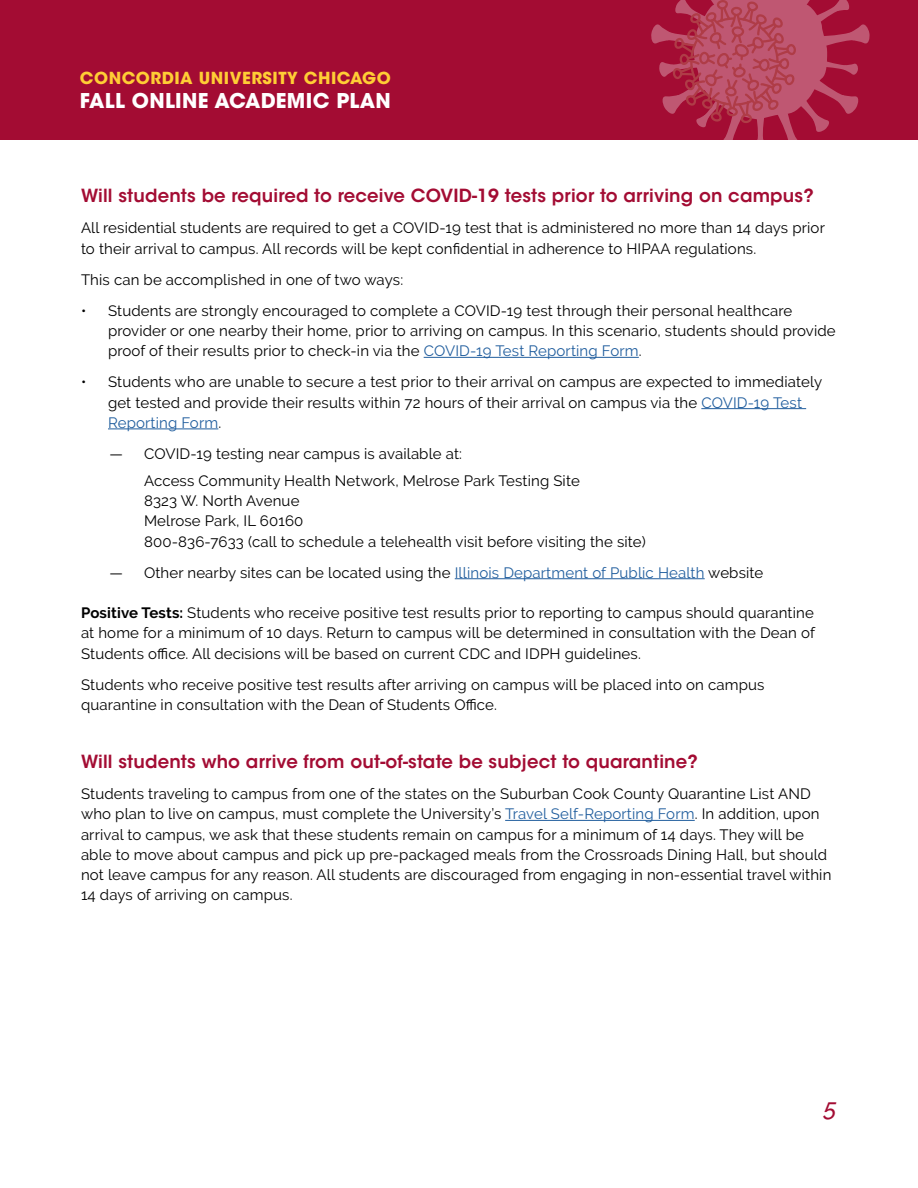
<style>
.page{position:relative;width:918px;height:1188px;background:#fff}
.page>*{position:absolute;margin:0;border:0;box-sizing:border-box;transform-origin:0 0}
.t1{font:italic 500 24px "Raleway";color:#a30c33}
.t2{font:700 20.25px "ITC Avant Garde Std";letter-spacing:.015em;color:#fff}
.t3{font:600 18px "ITC Avant Garde Std";letter-spacing:.01em;color:#a30c33}
.t4{font:700 16.5px "ITC Avant Garde Std";letter-spacing:.03em;color:#ffce35}
.t5{font:15px/20.2px "Raleway";letter-spacing:.01em;color:#000}
.s1{color:#215e9e}
.s2{font-weight:700}
</style>
<div class="page">
<div style="left:0;top:0;width:918px;height:140px;background:#a30c33"></div>
<svg style="left:651px;top:0;width:219px;height:140px"></svg>
<hr style="left:424px;top:357px;width:215px;height:1px;background:#215e9e">
<hr style="left:701px;top:408px;width:105px;height:1px;background:#215e9e">
<hr style="left:108px;top:429px;width:110px;height:1px;background:#215e9e">
<hr style="left:455px;top:578px;width:250px;height:1px;background:#215e9e">
<hr style="left:505px;top:820px;width:190px;height:1px;background:#215e9e">
<p class="t4" style="left:80px;top:67px;width:312px">CONCORDIA UNIVERSITY CHICAGO</p>
<h2 class="t2" style="left:80px;top:88px;width:312px">FALL ONLINE ACADEMIC PLAN</h2>
<p class="t3" style="left:81px;top:184px;width:734px">Will students be required to receive COVID-19 tests prior to arriving on campus?</p>
<p class="t5" style="left:81px;top:218px;width:745px">All residential students are required to get a COVID-19 test that is administered no more than 14 days prior to their arrival to campus. All records will be kept confidential in adherence to HIPAA regulations.</p>
<p class="t5" style="left:81px;top:269px;width:324px">This can be accomplished in one of two ways:</p>
<p class="t5" style="left:108px;top:300px;width:729px;text-indent:-27px">• Students are strongly encouraged to complete a COVID-19 test through their personal healthcare provider or one nearby their home, prior to arriving on campus. In this scenario, students should provide proof of their results prior to check-in via the <span class="s1">COVID-19 Test Reporting Form</span>.</p>
<p class="t5" style="left:108px;top:372px;width:716px;text-indent:-27px">• Students who are unable to secure a test prior to their arrival on campus are expected to immediately get tested and provide their results within 72 hours of their arrival on campus via the <span class="s1">COVID-19 Test<br>Reporting Form</span>.</p>
<p class="t5" style="left:144px;top:440px;width:437px;line-height:27px;text-indent:-34px">— COVID-19 testing near campus is available at:<br>Access Community Health Network, Melrose Park Testing Site</p>
<p class="t5" style="left:144px;top:491px;width:503px">8323 W. North Avenue<br>Melrose Park, IL 60160<br>800-836-7633 (call to schedule a telehealth visit before visiting the site)</p>
<p class="t5" style="left:110px;top:562px;width:655px">— Other nearby sites can be located using the <span class="s1">Illinois Department of Public Health</span> website</p>
<p class="t5" style="left:81px;top:603px;width:736px;text-align:justify"><span class="s2">Positive Tests:</span> Students who receive positive test results prior to reporting to campus should quarantine at home for a minimum of 10 days. Return to campus will be determined in consultation with the Dean of Students office. All decisions will be based on current CDC and IDPH guidelines.</p>
<p class="t5" style="left:81px;top:674px;width:685px">Students who receive positive test results after arriving on campus will be placed into on campus quarantine in consultation with the Dean of Students Office.</p>
<p class="t3" style="left:81px;top:750px;width:618px">Will students who arrive from out-of-state be subject to quarantine?</p>
<p class="t5" style="left:81px;top:784px;width:752px">Students traveling to campus from one of the states on the Suburban Cook County Quarantine List AND who plan to live on campus, must complete the University’s <span class="s1">Travel Self-Reporting Form</span>. In addition, upon arrival to campus, we ask that these students remain on campus for a minimum of 14 days. They will be able to move about campus and pick up pre-packaged meals from the Crossroads Dining Hall, but should not leave campus for any reason. All students are discouraged from engaging in non-essential travel within 14 days of arriving on campus.</p>
<h1 class="t1" style="left:824px;top:1093px;width:14px">5</h1>
</div>
